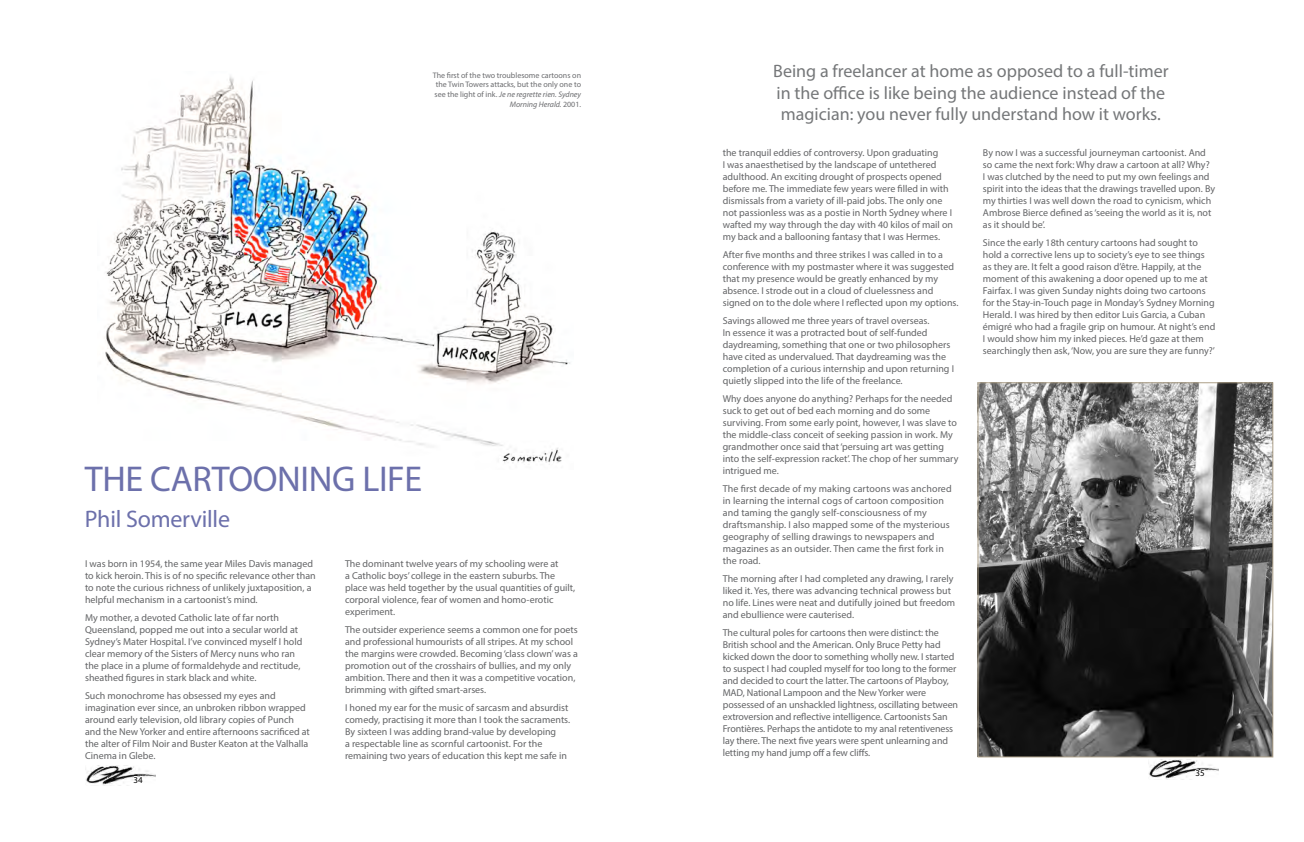
<style>
.page{position:relative;width:1304px;height:842px;background:#fff}
.page>*{position:absolute;margin:0;border:0;box-sizing:border-box;transform-origin:0 0}
.t1{font:36px "Myriad Pro";letter-spacing:-.01em;color:#6c70ab}
.t2{font:24px "Myriad Pro";letter-spacing:-.01em;color:#6c70ab}
.t3{font:18px/21.6px "Myriad Pro";color:#757779}
.t4{font:10px/12px "Myriad Pro";color:#636466}
.t5{font:9px "Myriad Pro";color:#000}
.t6{font:8px/9.6px "Myriad Pro";color:#6b6c6f;text-align:right}
.s1{font-style:italic}
</style>
<div class="page">
<img style="left:105px;top:76px;width:465px;height:389px">
<img style="left:980px;top:385px;width:291px;height:370px">
<div style="left:978px;top:383px;width:295px;height:374px;border:1px solid #ada088"></div>
<img style="left:1148px;top:760px;width:71px;height:19px">
<img style="left:85px;top:765px;width:71px;height:20px">
<svg style="left:131px;top:770px;width:13px;height:15px"></svg>
<svg style="left:1193px;top:768px;width:13px;height:10px"></svg>
<p class="t6" style="left:433px;top:70px;width:150px">The first of the two troublesome cartoons on the Twin Towers attacks, but the only one to see the light of ink. <span class="s1">Je ne regrette rien. Sydney Morning Herald.</span> 2001.</p>
<h1 class="t1" style="left:85px;top:457px;width:339px">THE CARTOONING LIFE</h1>
<h2 class="t2" style="left:85px;top:504px;width:147px">Phil Somerville</h2>
<p class="t4" style="left:85px;top:557px;width:232px">I was born in 1954, the same year Miles Davis managed to kick heroin. This is of no specific relevance other than to note the curious richness of unlikely juxtaposition, a helpful mechanism in a cartoonist’s mind.</p>
<p class="t4" style="left:85px;top:611px;width:219px">My mother, a devoted Catholic late of far north Queensland, popped me out into a secular world at Sydney’s Mater Hospital. I’ve convinced myself I hold clear memory of the Sisters of Mercy nuns who ran the place in a plume of formaldehyde and rectitude, sheathed figures in stark black and white.</p>
<p class="t4" style="left:85px;top:689px;width:226px">Such monochrome has obsessed my eyes and imagination ever since, an unbroken ribbon wrapped around early television, old library copies of Punch and the New Yorker and entire afternoons sacrificed at the alter of Film Noir and Buster Keaton at the Valhalla Cinema in Glebe.</p>
<p class="t5" style="left:133px;top:774px;width:11px">34</p>
<p class="t4" style="left:345px;top:558px;width:232px">The dominant twelve years of my schooling were at<br>a Catholic boys’ college in the eastern suburbs. The place was held together by the usual quantities of guilt, corporal violence, fear of women and homo-erotic experiment.</p>
<p class="t4" style="left:345px;top:624px;width:234px">The outsider experience seems a common one for poets and professional humourists of all stripes. At my school the margins were crowded. Becoming ‘class clown’ was a promotion out of the crosshairs of bullies, and my only ambition. There and then it was a competitive vocation, brimming with gifted smart-arses.</p>
<p class="t4" style="left:345px;top:702px;width:227px">I honed my ear for the music of sarcasm and absurdist comedy, practising it more than I took the sacraments.<br>By sixteen I was adding brand-value by developing<br>a respectable line as scornful cartoonist. For the remaining two years of education this kept me safe in</p>
<h3 class="t3" style="left:773px;top:60px;width:397px">Being a freelancer at home as opposed to a full-timer in the office is like being the audience instead of the magician: you never fully understand how it works.</h3>
<p class="t4" style="left:723px;top:147px;width:232px">the tranquil eddies of controversy. Upon graduating<br>I was anaesthetised by the landscape of untethered adulthood. An exciting drought of prospects opened before me. The immediate few years were filled in with dismissals from a variety of ill-paid jobs. The only one not passionless was as a postie in North Sydney where I wafted my way through the day with 40 kilos of mail on my back and a ballooning fantasy that I was Hermes.</p>
<p class="t4" style="left:723px;top:249px;width:237px">After five months and three strikes I was called in to a conference with my postmaster where it was suggested that my presence would be greatly enhanced by my absence. I strode out in a cloud of cluelessness and signed on to the dole where I reflected upon my options.</p>
<p class="t4" style="left:723px;top:315px;width:233px">Savings allowed me three years of travel overseas.<br>In essence it was a protracted bout of self-funded daydreaming, something that one or two philosophers have cited as undervalued. That daydreaming was the completion of a curious internship and upon returning I quietly slipped into the life of the freelance.</p>
<p class="t4" style="left:723px;top:393px;width:237px">Why does anyone do anything? Perhaps for the needed suck to get out of bed each morning and do some surviving. From some early point, however, I was slave to the middle-class conceit of seeking passion in work. My grandmother once said that ‘persuing art was getting into the self-expression racket’. The chop of her summary intrigued me.</p>
<p class="t4" style="left:723px;top:483px;width:230px">The first decade of my making cartoons was anchored in learning the internal cogs of cartoon composition and taming the gangly self-consciousness of my draftsmanship. I also mapped some of the mysterious geography of selling drawings to newspapers and magazines as an outsider. Then came the first fork in the road.</p>
<p class="t4" style="left:723px;top:573px;width:234px">The morning after I had completed any drawing, I rarely liked it. Yes, there was advancing technical prowess but no life. Lines were neat and dutifully joined but freedom and ebullience were cauterised.</p>
<p class="t4" style="left:723px;top:627px;width:237px">The cultural poles for cartoons then were distinct: the British school and the American. Only Bruce Petty had kicked down the door to something wholly new. I started to suspect I had coupled myself for too long to the former and decided to court the latter. The cartoons of Playboy, MAD, National Lampoon and the New Yorker were possessed of an unshackled lightness, oscillating between extroversion and reflective intelligence. Cartoonists San Frontières. Perhaps the antidote to my anal retentiveness lay there. The next five years were spent unlearning and letting my hand jump off a few cliffs.</p>
<p class="t4" style="left:983px;top:147px;width:234px">By now I was a successful journeyman cartoonist. And so came the next fork: Why draw a cartoon at all? Why?<br>I was clutched by the need to put my own feelings and spirit into the ideas that the drawings travelled upon. By my thirties I was well down the road to cynicism, which Ambrose Bierce defined as ‘seeing the world as it is, not as it should be’.</p>
<p class="t4" style="left:983px;top:237px;width:234px">Since the early 18th century cartoons had sought to hold a corrective lens up to society’s eye to see things as they are. It felt a good raison d’être. Happily, at the moment of this awakening a door opened up to me at Fairfax. I was given Sunday nights doing two cartoons for the Stay-in-Touch page in Monday’s Sydney Morning Herald. I was hired by then editor Luis Garcia, a Cuban émigré who had a fragile grip on humour. At night’s end I would show him my inked pieces. He’d gaze at them searchingly then ask, ‘Now, you are sure they are funny?’</p>
<p class="t5" style="left:1195px;top:768px;width:11px">35</p>
</div>
